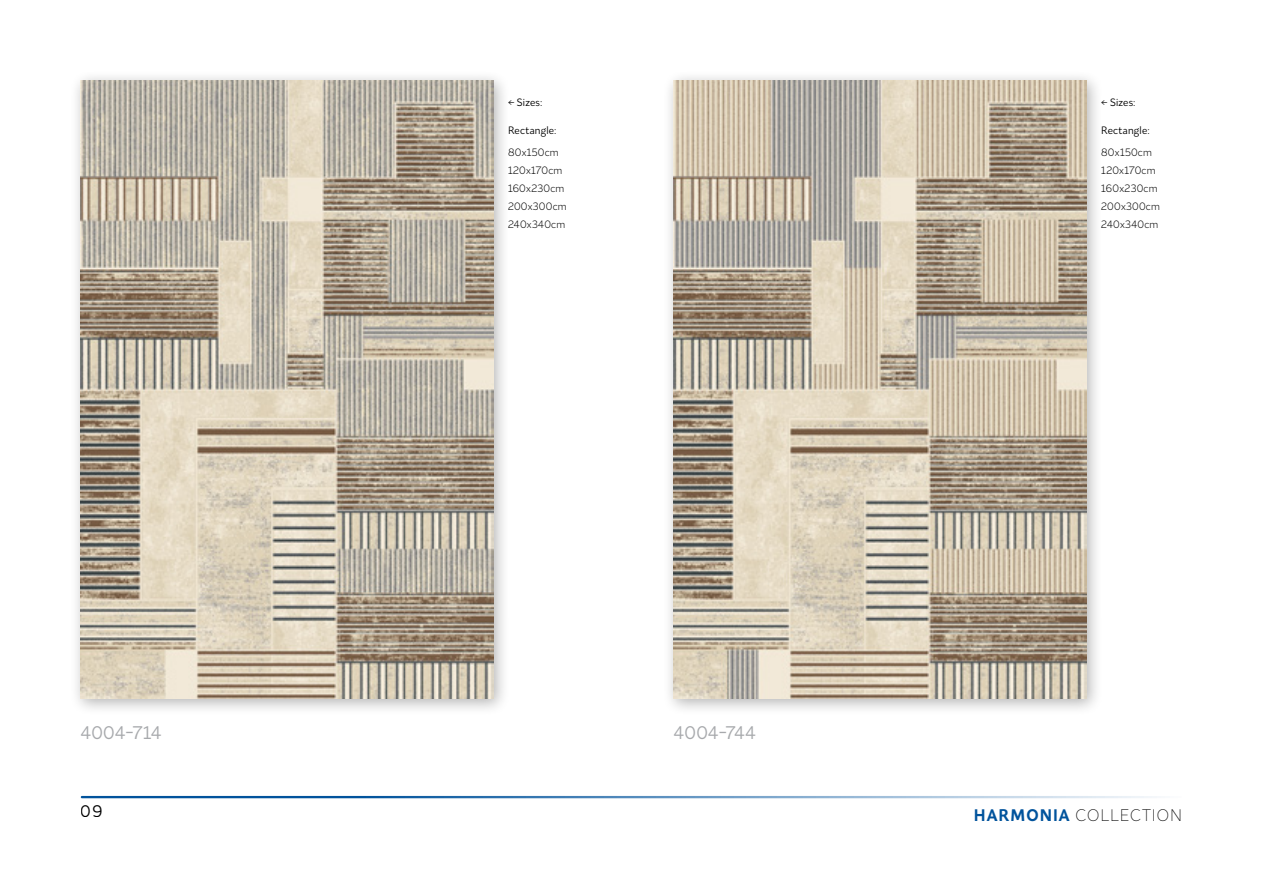
<style>
.page{position:relative;width:1263px;height:893px;background:#fff}
.page>*{position:absolute;margin:0;border:0;box-sizing:border-box;transform-origin:0 0}
.t1{font:200 18px "Asterisk Sans Variable";letter-spacing:.015em;color:#a7a9ac}
.t2{font:200 16.5px "Asterisk Sans Variable";letter-spacing:.06em;color:#000}
.t3{font:200 10.5px/18px "Asterisk Sans Variable";letter-spacing:.025em;color:#000}
.s1{color:#01539c}
</style>
<div class="page">
<div style="left:70px;top:70px;width:440px;height:645px;background:#000;opacity:.3"></div>
<img style="left:81px;top:81px;width:412px;height:617px">
<div style="left:663px;top:70px;width:440px;height:645px;background:#000;opacity:.3"></div>
<img style="left:674px;top:81px;width:412px;height:617px">
<div style="left:508px;top:96px;width:98px;height:521px;background:#fff"></div>
<div style="left:1101px;top:96px;width:99px;height:521px;background:#fff"></div>
<hr style="left:81px;top:796px;width:1101px;height:2px;background:#01539c">
<p class="t3" style="left:508px;top:94px;width:36px">← Sizes:</p>
<p class="t3" style="left:508px;top:119px;width:52px;line-height:22.2px">Rectangle:<br>80x150cm</p>
<p class="t3" style="left:508px;top:162px;width:60px">120x170cm<br>160x230cm<br>200x300cm<br>240x340cm</p>
<h1 class="t1" style="left:81px;top:723px;width:82px">4004-714</h1>
<h1 class="t1" style="left:674px;top:723px;width:83px">4004-744</h1>
<p class="t3" style="left:1101px;top:94px;width:36px">← Sizes:</p>
<p class="t3" style="left:1101px;top:119px;width:52px;line-height:22.2px">Rectangle:<br>80x150cm</p>
<p class="t3" style="left:1101px;top:162px;width:60px">120x170cm<br>160x230cm<br>200x300cm<br>240x340cm</p>
<h2 class="t2" style="left:81px;top:802px;width:23px">09</h2>
<h2 class="t2" style="left:974px;top:806px;width:210px"><span class="s1">HARMONIA</span> COLLECTION</h2>
</div>
